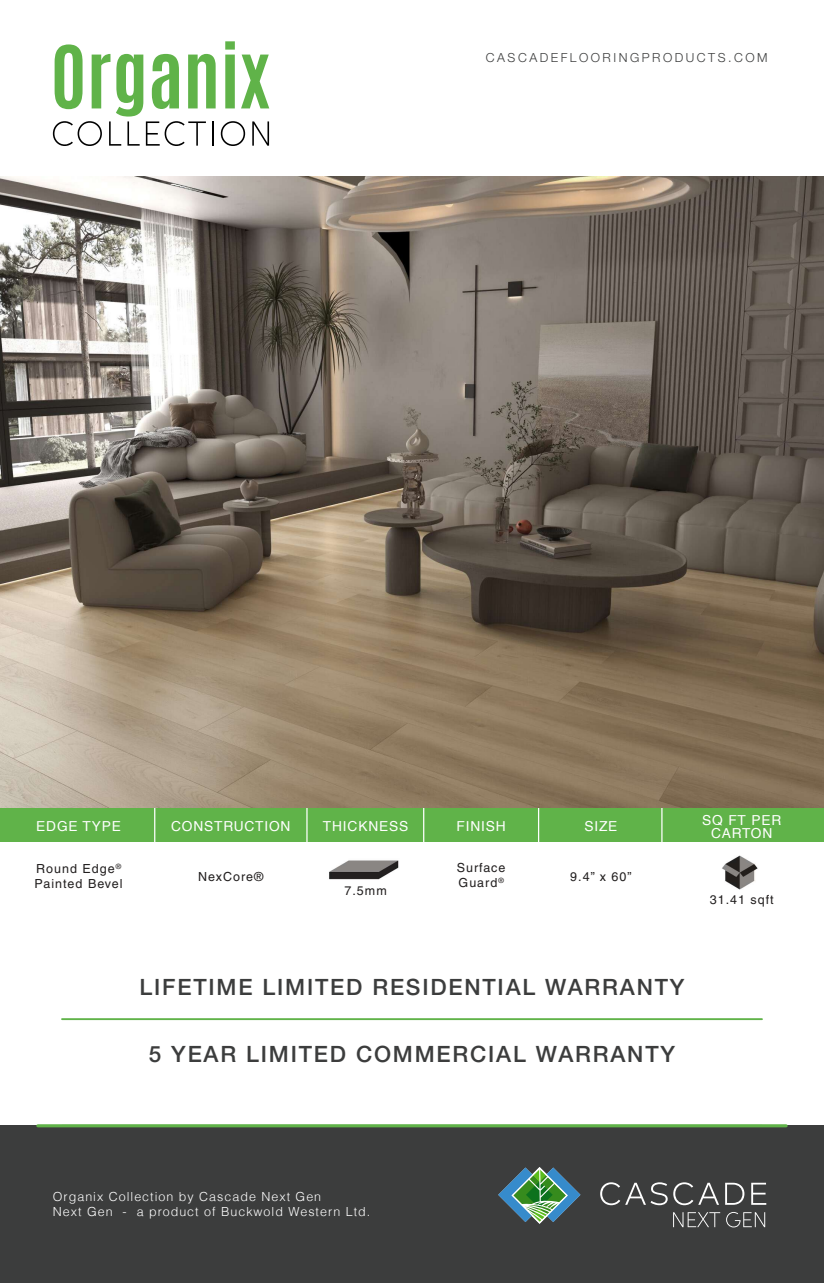
<style>
.page{position:relative;width:824px;height:1283px;background:#fff}
.page>*{position:absolute;margin:0;border:0;box-sizing:border-box;transform-origin:0 0}
.t1{font:500 22.5px "Helvetica Neue LT Std";letter-spacing:.08em;color:#3c3d3d}
.t2{font:13.75px/12.5px "Helvetica";letter-spacing:.06em;color:#fff;text-align:center}
.t3{font:300 12.5px/15px "Helvetica";letter-spacing:.08em;color:#fff}
.t4{font:12.5px/15px "Helvetica CE";letter-spacing:.08em;color:#211e1e}
.t5{font:300 12.5px "Helvetica Neue LT Std";letter-spacing:.2em;color:#3c3d3d}
</style>
<div class="page">
<img style="left:329px;top:860px;width:70px;height:20px">
<div style="left:0;top:1125px;width:824px;height:157px;background:#3c3d3d"></div>
<div style="left:0;top:807px;width:824px;height:35px;background:#60b349"></div>
<hr style="left:154px;top:807px;width:1px;height:35px;background:#fff">
<hr style="left:306px;top:807px;width:2px;height:35px;background:#fff">
<hr style="left:423px;top:807px;width:1px;height:35px;background:#fff">
<hr style="left:538px;top:807px;width:1px;height:35px;background:#fff">
<hr style="left:661px;top:807px;width:1px;height:35px;background:#fff">
<hr style="left:62px;top:1017px;width:700px;height:2px;background:#60b349">
<svg style="left:38px;top:1124px;width:748px;height:3px;fill:#60b349"></svg>
<img style="left:0;top:177px;width:824px;height:630px">
<img style="left:722px;top:855px;width:36px;height:35px">
<svg style="left:53px;top:41px;width:216px;height:105px"></svg>
<svg style="left:673px;top:1212px;width:47px;height:14px"></svg>
<svg style="left:726px;top:1212px;width:39px;height:15px"></svg>
<svg style="left:600px;top:1182px;width:119px;height:22px"></svg>
<svg style="left:725px;top:1182px;width:19px;height:22px"></svg>
<svg style="left:751px;top:1182px;width:15px;height:22px"></svg>
<svg style="left:498px;top:1167px;width:82px;height:56px"></svg>
<p class="t5" style="left:486px;top:50px;width:283px">CASCADEFLOORINGPRODUCTS.COM</p>
<p class="t2" style="left:36px;top:820px;width:86px">EDGE TYPE</p>
<p class="t2" style="left:171px;top:820px;width:121px">CONSTRUCTION</p>
<p class="t2" style="left:323px;top:820px;width:87px">THICKNESS</p>
<p class="t2" style="left:456px;top:820px;width:51px">FINISH</p>
<p class="t2" style="left:584px;top:820px;width:35px">SIZE</p>
<p class="t2" style="left:702px;top:813px;width:81px">SQ FT PER<br>CARTON</p>
<p class="t4" style="left:35px;top:860px;width:89px">Round Edge<sup>®<br></sup>Painted Bevel</p>
<p class="t4" style="left:198px;top:868px;width:67px">NexCore®</p>
<p class="t4" style="left:344px;top:883px;width:44px">7.5mm</p>
<p class="t4" style="left:457px;top:859px;width:50px">Surface<br>Guard<sup>®</sup></p>
<p class="t4" style="left:570px;top:868px;width:63px">9.4” x 60”</p>
<p class="t4" style="left:710px;top:891px;width:65px">31.41 sqft</p>
<h1 class="t1" style="left:140px;top:973px;width:546px">LIFETIME LIMITED RESIDENTIAL WARRANTY</h1>
<h1 class="t1" style="left:149px;top:1040px;width:528px">5 YEAR LIMITED COMMERCIAL WARRANTY</h1>
<p class="t3" style="left:53px;top:1188px;width:319px">Organix Collection by Cascade Next Gen<br>Next Gen - a product of Buckwold Western Ltd.</p>
</div>
